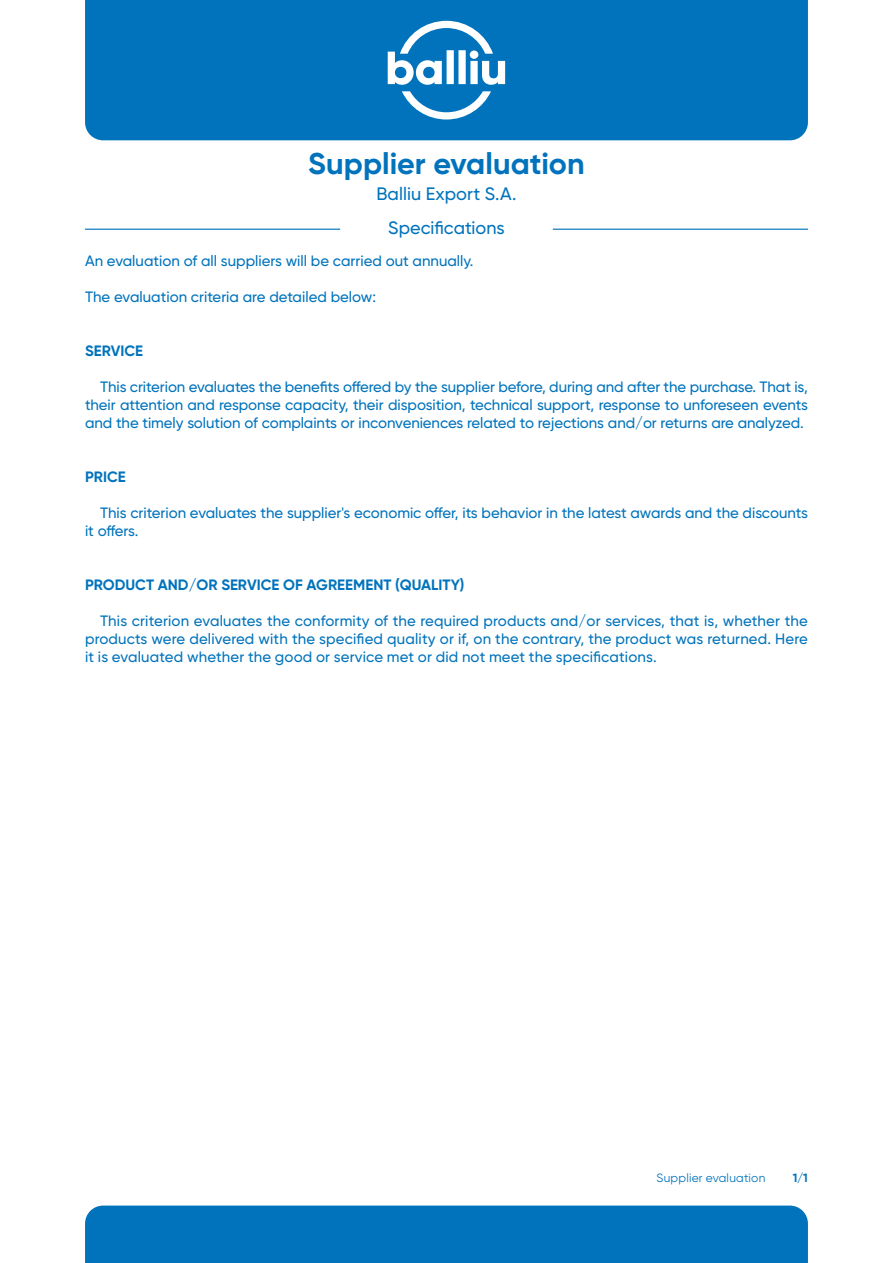
<style>
.page{position:relative;width:893px;height:1263px;background:#fff}
.page>*{position:absolute;margin:0;border:0;box-sizing:border-box;transform-origin:0 0}
.t1{font:700 30px "Gilroy";color:#0073bc}
.t2{font:500 18px/33.8px "Gilroy";color:#0073bc;text-align:center}
.t3{font:500 15px/18px "Gilroy";color:#0073bc;text-align:justify}
.t4{font:700 15px "Gilroy";color:#0073bc}
.t5{font:12px "Gilroy";letter-spacing:.02em;color:#0073bc}
.t6{font:700 12px "Gilroy";color:#0073bc}
</style>
<div class="page">
<div style="left:85px;top:0;width:723px;height:140px;background:#0073bc"></div>
<svg style="left:388px;top:21px;width:117px;height:98px"></svg>
<div style="left:85px;top:1205px;width:723px;height:58px;background:#0073bc"></div>
<hr style="left:553px;top:229px;width:255px;height:1px;background:#0073bc">
<hr style="left:85px;top:229px;width:255px;height:1px;background:#0073bc">
<h1 class="t1" style="left:308px;top:150px;width:278px">Supplier evaluation</h1>
<p class="t2" style="left:376px;top:178px;width:142px">Balliu Export S.A.<br>Specifications</p>
<p class="t3" style="left:85px;top:252px;width:390px">An evaluation of all suppliers will be carried out annually.</p>
<p class="t3" style="left:85px;top:288px;width:293px">The evaluation criteria are detailed below:</p>
<p class="t4" style="left:85px;top:344px;width:60px">SERVICE</p>
<p class="t3" style="left:85px;top:378px;width:724px;text-indent:15px">This criterion evaluates the benefits offered by the supplier before, during and after the purchase. That is, their attention and response capacity, their disposition, technical support, response to unforeseen events and the timely solution of complaints or inconveniences related to rejections and/or returns are analyzed.</p>
<p class="t4" style="left:85px;top:470px;width:42px">PRICE</p>
<p class="t3" style="left:85px;top:504px;width:724px;text-indent:15px">This criterion evaluates the supplier's economic offer, its behavior in the latest awards and the discounts it offers.</p>
<p class="t4" style="left:85px;top:578px;width:381px">PRODUCT AND/OR SERVICE OF AGREEMENT (QUALITY)</p>
<p class="t3" style="left:85px;top:612px;width:724px;text-indent:15px">This criterion evaluates the conformity of the required products and/or services, that is, whether the products were delivered with the specified quality or if, on the contrary, the product was returned. Here it is evaluated whether the good or service met or did not meet the specifications.</p>
<p class="t5" style="left:657px;top:1172px;width:110px">Supplier evaluation</p>
<p class="t6" style="left:793px;top:1172px;width:17px">1/1</p>
</div>
